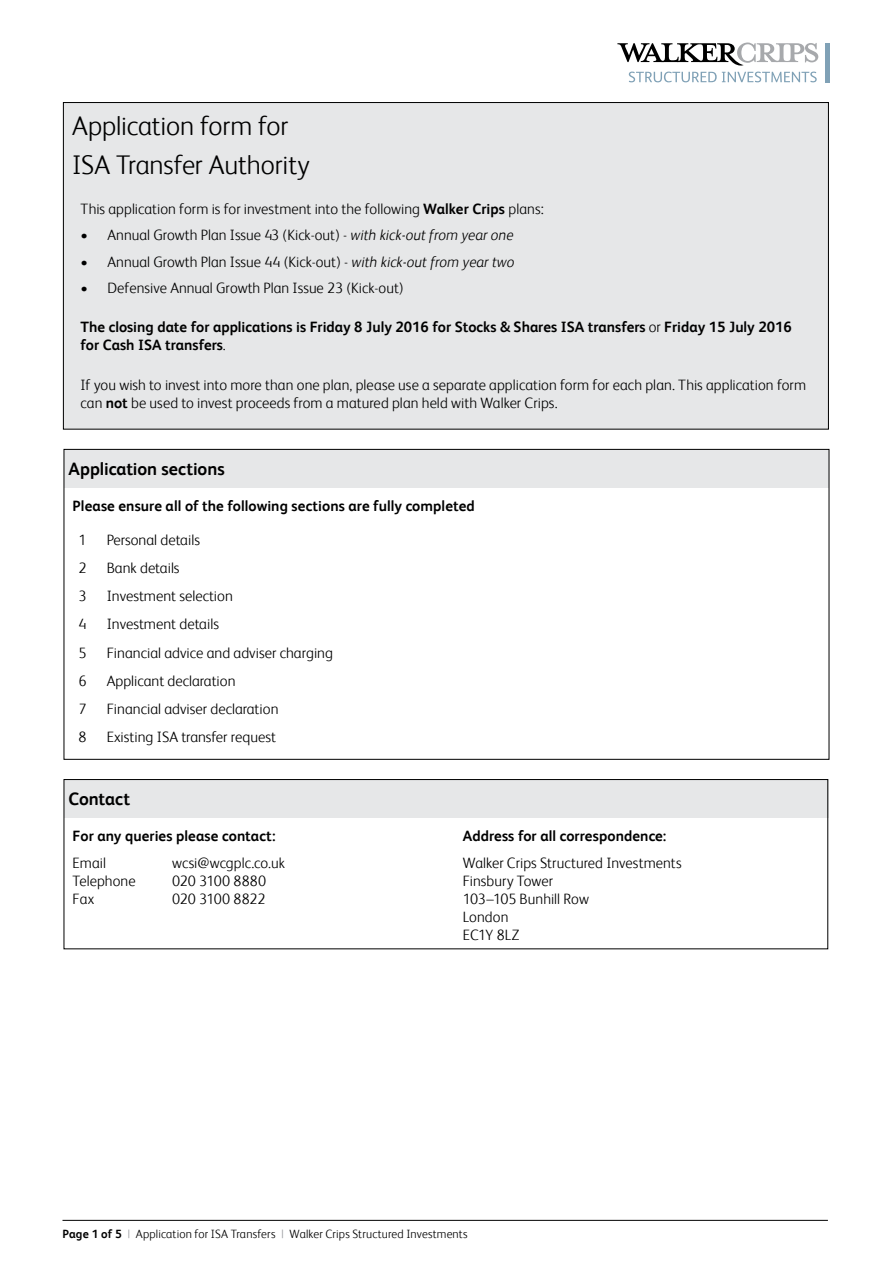
<style>
.page{position:relative;width:893px;height:1263px;background:#fff}
.page>*{position:absolute;margin:0;border:0;box-sizing:border-box;transform-origin:0 0}
.t1{font:300 27px/39.8px "FS Albert";letter-spacing:-.005em;color:#000}
.t2{font:700 18px "FS Albert";letter-spacing:-.005em;color:#000}
.t3{font:300 15px/18px "FS Albert";color:#000}
.t4{font:700 15px/18px "FS Albert";color:#000}
.t5{font:300 12px "FS Albert";letter-spacing:.01em;color:#000}
.s1{font-weight:700}
.s2{font-style:italic}
.s3{font-style:inherit}
.s4{font-weight:300}
.s5{color:#939598}
</style>
<div class="page">
<hr style="left:62px;top:1220px;width:766px;height:1px;background:#000">
<svg style="left:617px;top:43px;width:201px;height:23px"></svg>
<svg style="left:629px;top:72px;width:188px;height:10px"></svg>
<div style="left:825px;top:43px;width:5px;height:39px;background:#80a1b6"></div>
<div style="left:63px;top:103px;width:765px;height:326px;background:#e6e7e8"></div>
<div style="left:64px;top:449px;width:765px;height:38px;background:#e6e7e8"></div>
<div style="left:64px;top:779px;width:765px;height:39px;background:#e6e7e8"></div>
<div style="left:64px;top:779px;width:764px;height:170px;border:1px solid #000"></div>
<h1 class="t1" style="left:72px;top:105px;width:239px">Application form for<br>ISA Transfer Authority</h1>
<p class="t3" style="left:81px;top:199px;width:465px">This application form is for investment into the following <span class="s1">Walker Crips</span> plans:</p>
<p class="t3" style="left:81px;top:226px;width:434px">• Annual Growth Plan Issue 43 (Kick-out) - <span class="s2">with kick-out from year one</span></p>
<p class="t3" style="left:81px;top:252px;width:435px">• Annual Growth Plan Issue 44 (Kick-out) - <span class="s2">with kick-out from year two</span></p>
<p class="t3" style="left:81px;top:279px;width:325px">• Defensive Annual Growth Plan Issue 23 (Kick-out)</p>
<p class="t4" style="left:81px;top:318px;width:713px">The closing date for applications is Friday <span class="s3">8</span> July 2016 for Stocks &amp; Shares ISA transfers <span class="s4">or</span> Friday <span class="s3">15</span> July 2016 for Cash ISA transfers<span class="s4">.</span></p>
<p class="t3" style="left:81px;top:375px;width:727px">If you wish to invest into more than one plan, please use a separate application form for each plan. This application form can <span class="s1">not</span> be used to invest proceeds from a matured plan held with Walker Crips.</p>
<p class="t2" style="left:69px;top:458px;width:158px">Application sections</p>
<p class="t4" style="left:73px;top:497px;width:404px">Please ensure all of the following sections are fully completed</p>
<p class="t3" style="left:79px;top:531px;width:10px">1</p>
<p class="t3" style="left:107px;top:531px;width:95px">Personal details</p>
<p class="t3" style="left:79px;top:559px;width:10px">2</p>
<p class="t3" style="left:107px;top:559px;width:74px">Bank details</p>
<p class="t3" style="left:79px;top:587px;width:10px">3</p>
<p class="t3" style="left:107px;top:587px;width:128px">Investment selection</p>
<p class="t3" style="left:79px;top:615px;width:10px">4</p>
<p class="t3" style="left:107px;top:615px;width:114px">Investment details</p>
<p class="t3" style="left:79px;top:643px;width:10px">5</p>
<p class="t3" style="left:107px;top:643px;width:228px">Financial advice and adviser charging</p>
<p class="t3" style="left:79px;top:671px;width:10px">6</p>
<p class="t3" style="left:107px;top:671px;width:130px">Applicant declaration</p>
<p class="t3" style="left:79px;top:699px;width:10px">7</p>
<p class="t3" style="left:107px;top:699px;width:173px">Financial adviser declaration</p>
<p class="t3" style="left:79px;top:728px;width:10px">8</p>
<p class="t3" style="left:107px;top:728px;width:171px">Existing ISA transfer request</p>
<p class="t2" style="left:69px;top:788px;width:63px">Contact</p>
<p class="t4" style="left:73px;top:827px;width:204px">For any queries please contact:</p>
<p class="t3" style="left:73px;top:854px;width:35px">Email</p>
<p class="t3" style="left:172px;top:854px;width:114px">wcsi@wcgplc.co.uk</p>
<p class="t3" style="left:73px;top:872px;width:65px">Telephone</p>
<p class="t3" style="left:172px;top:872px;width:95px">020 3100 8880</p>
<p class="t3" style="left:73px;top:890px;width:23px">Fax</p>
<p class="t3" style="left:172px;top:890px;width:95px">020 3100 8822</p>
<p class="t4" style="left:463px;top:827px;width:205px">Address for all correspondence:</p>
<p class="t3" style="left:463px;top:854px;width:220px">Walker Crips Structured Investments<br>Finsbury Tower<br>103–105 Bunhill Row<br>London<br>EC1Y 8LZ</p>
<p class="t5" style="left:62px;top:1226px;width:407px"><span class="s1">Page 1 of 5</span> <span class="s5">|</span> Application for ISA Transfers <span class="s5">|</span> Walker Crips Structured Investments</p>
</div>
